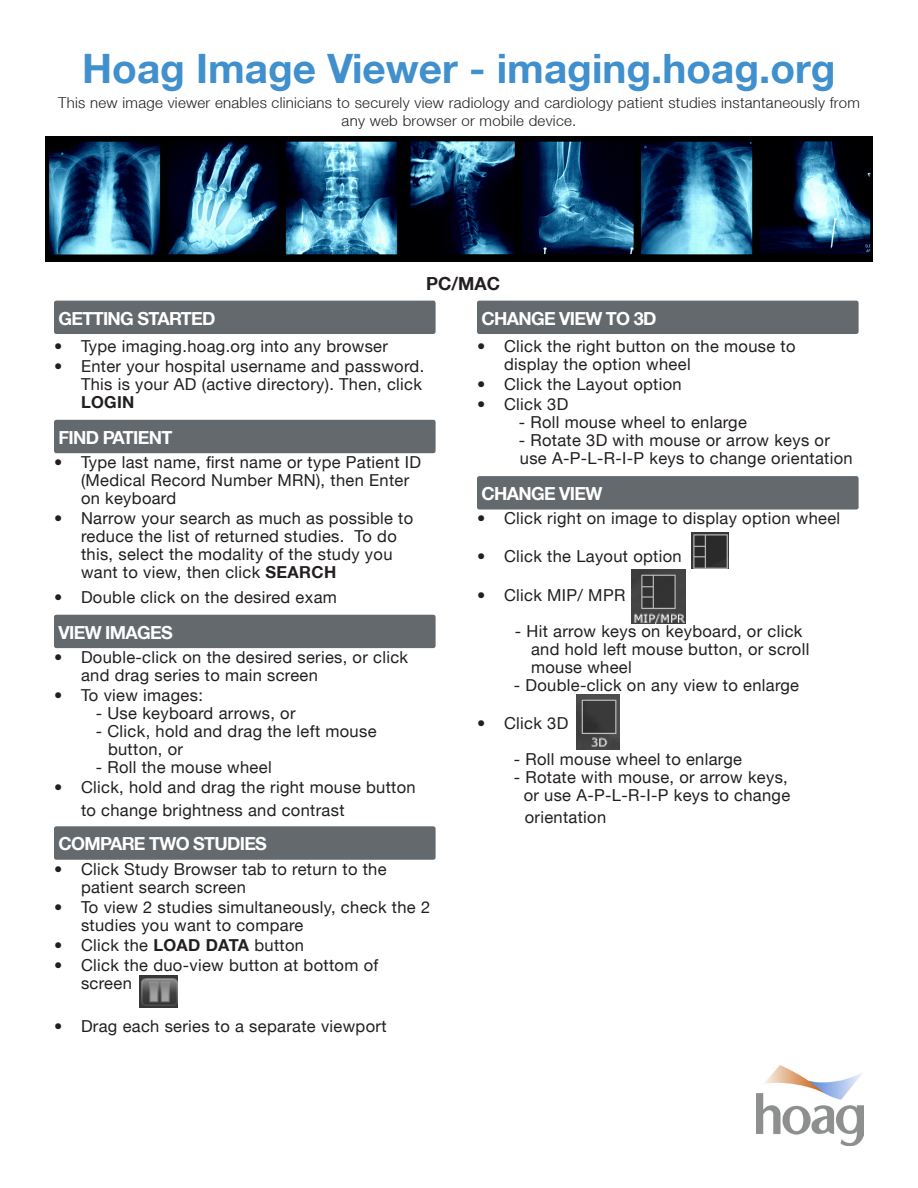
<style>
.page{position:relative;width:918px;height:1188px;background:#fff}
.page>*{position:absolute;margin:0;border:0;box-sizing:border-box;transform-origin:0 0}
.t1{font:700 40.5px "Helvetica Neue LT";color:#3f90cd}
.Number{font:700 18px "Helvetica Neue LT";letter-spacing:-.04em;color:#fff}
.t2{font:700 18px "Helvetica Neue LT";color:#231f20}
.t3{font:16.5px/18px "Helvetica Neue LT";letter-spacing:.02em;color:#231f20}
.t4{font:300 15px/18px "Helvetica Neue LT";letter-spacing:.02em;color:#231f20;text-align:center}
.s1{font-weight:700}
</style>
<div class="page">
<div style="left:54px;top:301px;width:382px;height:33px;background:#64696d;border-radius:2px"></div>
<div style="left:54px;top:420px;width:382px;height:33px;background:#64696d;border-radius:2px"></div>
<div style="left:54px;top:615px;width:382px;height:33px;background:#64696d;border-radius:2px"></div>
<img style="left:756px;top:1066px;width:108px;height:79px">
<div style="left:54px;top:826px;width:382px;height:34px;background:#64696d;border-radius:2px"></div>
<img style="left:139px;top:975px;width:39px;height:32px">
<img style="left:46px;top:137px;width:826px;height:124px">
<div style="left:477px;top:301px;width:382px;height:33px;background:#64696d;border-radius:2px"></div>
<div style="left:477px;top:476px;width:382px;height:34px;background:#64696d;border-radius:2px"></div>
<img style="left:692px;top:532px;width:36px;height:37px">
<img style="left:632px;top:569px;width:53px;height:55px">
<img style="left:577px;top:695px;width:43px;height:54px">
<p class="t1" style="left:82px;top:43px;width:755px">Hoag Image Viewer - imaging.hoag.org</p>
<p class="t4" style="left:58px;top:94px;width:803px">This new image viewer enables clinicians to securely view radiology and cardiology patient studies instantaneously from any web browser or mobile device.</p>
<p class="t2" style="left:426px;top:273px;width:76px">PC/MAC</p>
<p class="Number" style="left:482px;top:307px;width:176px">CHANGE VIEW TO 3D</p>
<p class="t3" style="left:504px;top:337px;width:293px;text-indent:-27px">• Click the right button on the mouse to display the option wheel</p>
<p class="t3" style="left:477px;top:375px;width:206px">• Click the Layout option</p>
<p class="t3" style="left:477px;top:395px;width:93px">• Click 3D</p>
<p class="t3" style="left:519px;top:413px;width:230px">- Roll mouse wheel to enlarge</p>
<p class="t3" style="left:519px;top:431px;width:335px">- Rotate 3D with mouse or arrow keys or use A-P-L-R-I-P keys to change orientation</p>
<p class="Number" style="left:482px;top:483px;width:122px">CHANGE VIEW</p>
<p class="t3" style="left:477px;top:509px;width:365px">• Click right on image to display option wheel</p>
<p class="t3" style="left:477px;top:547px;width:206px">• Click the Layout option</p>
<p class="t3" style="left:477px;top:586px;width:150px">• Click MIP/ MPR</p>
<p class="t3" style="left:531px;top:622px;width:280px;text-indent:-16px">- Hit arrow keys on keyboard, or click and hold left mouse button, or scroll mouse wheel</p>
<p class="t3" style="left:514px;top:676px;width:287px">- Double-click on any view to enlarge</p>
<p class="t3" style="left:477px;top:714px;width:93px">• Click 3D</p>
<p class="t3" style="left:514px;top:750px;width:230px">- Roll mouse wheel to enlarge</p>
<p class="t3" style="left:514px;top:768px;width:278px;text-align:center">- Rotate with mouse, or arrow keys, or use A-P-L-R-I-P keys to change</p>
<p class="t3" style="left:525px;top:808px;width:83px">orientation</p>
<p class="Number" style="left:59px;top:307px;width:158px">GETTING STARTED</p>
<p class="t3" style="left:54px;top:337px;width:335px">• Type imaging.hoag.org into any browser</p>
<p class="t3" style="left:81px;top:357px;width:345px;text-indent:-27px">• Enter your hospital username and password.<br>This is your AD (active directory). Then, click<br><span class="s1">LOGIN</span></p>
<p class="Number" style="left:59px;top:426px;width:115px">FIND PATIENT</p>
<p class="t3" style="left:81px;top:453px;width:341px;text-indent:-27px">• Type last name, first name or type Patient ID (Medical Record Number MRN), then Enter on keyboard</p>
<p class="t3" style="left:81px;top:509px;width:334px;text-indent:-27px">• Narrow your search as much as possible to reduce the list of returned studies. To do this, select the modality of the study you want to view, then click <span class="s1">SEARCH</span></p>
<p class="t3" style="left:54px;top:588px;width:284px">• Double click on the desired exam</p>
<p class="Number" style="left:59px;top:621px;width:116px">VIEW IMAGES</p>
<p class="t3" style="left:81px;top:648px;width:329px;text-indent:-27px">• Double-click on the desired series, or click and drag series to main screen</p>
<p class="t3" style="left:54px;top:686px;width:150px">• To view images:</p>
<p class="t3" style="left:96px;top:704px;width:201px">- Use keyboard arrows, or</p>
<p class="t3" style="left:108px;top:722px;width:270px;text-indent:-12px">- Click, hold and drag the left mouse button, or</p>
<p class="t3" style="left:96px;top:758px;width:177px">- Roll the mouse wheel</p>
<p class="t3" style="left:81px;top:776px;width:336px;line-height:22.5px;text-indent:-27px">• Click, hold and drag the right mouse button to change brightness and contrast</p>
<p class="Number" style="left:59px;top:833px;width:210px">COMPARE TWO STUDIES</p>
<p class="t3" style="left:81px;top:859px;width:307px;text-indent:-27px">• Click Study Browser tab to return to the patient search screen</p>
<p class="t3" style="left:81px;top:898px;width:351px;text-indent:-27px">• To view 2 studies simultaneously, check the 2 studies you want to compare</p>
<p class="t3" style="left:54px;top:936px;width:252px">• Click the <span class="s1">LOAD DATA</span> button</p>
<p class="t3" style="left:81px;top:956px;width:299px;text-indent:-27px">• Click the duo-view button at bottom of screen</p>
<p class="t3" style="left:54px;top:1017px;width:334px">• Drag each series to a separate viewport</p>
</div>
